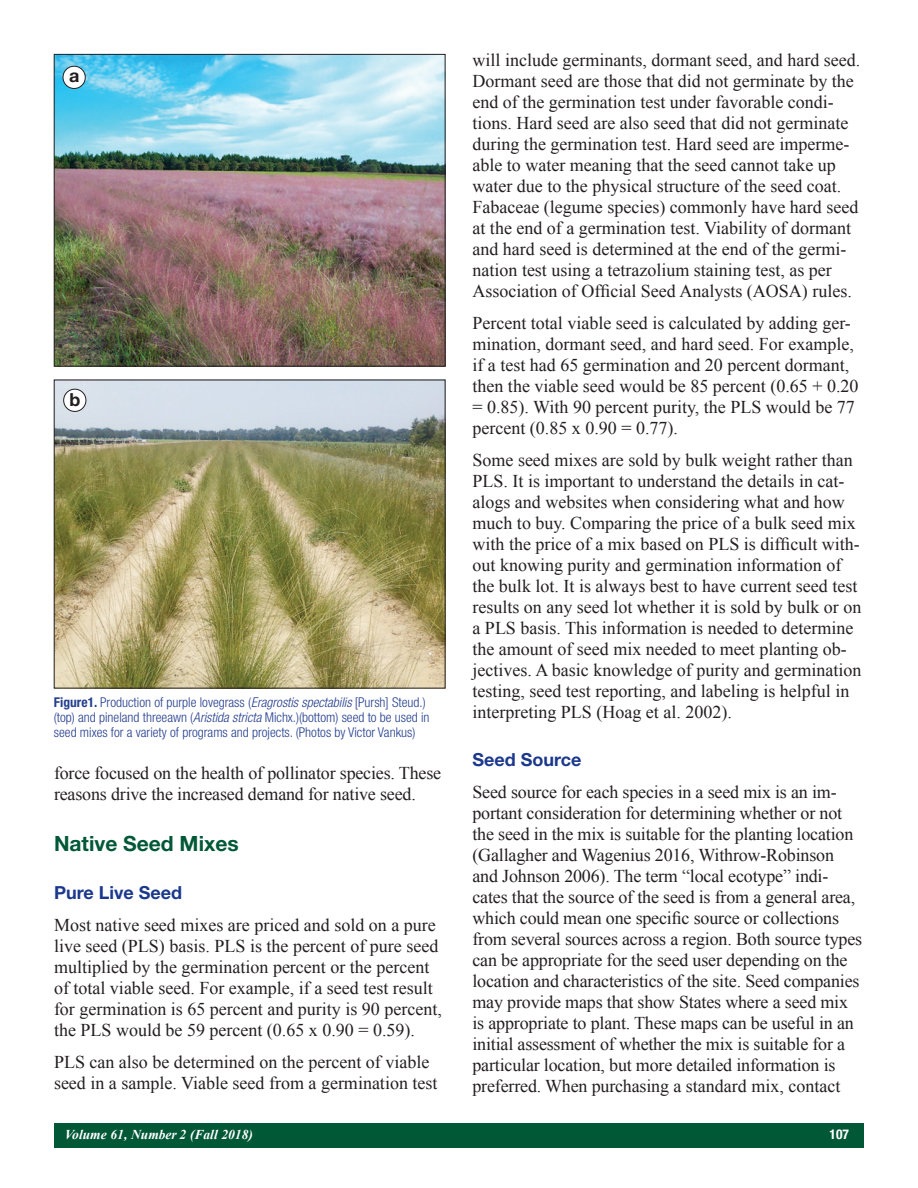
<style>
.page{position:relative;width:918px;height:1188px;background:#fff}
.page>*{position:absolute;margin:0;border:0;box-sizing:border-box;transform-origin:0 0}
.Body_Head_1{font:700 21px "Helvetica Neue LT Std";color:#005837}
.t1{font:18px/21px "Times New Roman";color:#231f20}
.Body_Head_2{font:700 18px "Helvetica Neue LT Std";color:#1b388c}
.Article_Title{font:700 18px "Helvetica Neue LT Std";color:#231f20}
.Captions{font:300 condensed 13.5px/15px "Helvetica Neue LT Std";color:#253f8e}
.t2{font:italic 700 13.5px "Times New Roman";color:#fff}
.t3{font:700 condensed 13.5px "Helvetica Neue LT Std";color:#fff}
.s1{font-weight:700}
.s2{font-style:italic}
</style>
<div class="page">
<div style="left:54px;top:1123px;width:810px;height:25px;background:#005837"></div>
<img style="left:56px;top:56px;width:388px;height:309px">
<div style="left:54px;top:54px;width:392px;height:313px;border:1px solid #231f20"></div>
<img style="left:56px;top:382px;width:388px;height:304px">
<div style="left:54px;top:380px;width:392px;height:308px;border:1px solid #231f20"></div>
<div style="left:63px;top:66px;width:22px;height:22px;background:#fff;border-radius:50%"></div>
<div style="left:63px;top:66px;width:23px;height:23px;border:1px solid #231f20;border-radius:50%"></div>
<div style="left:64px;top:389px;width:22px;height:22px;background:#fff;border-radius:50%"></div>
<div style="left:63px;top:389px;width:23px;height:23px;border:1px solid #231f20;border-radius:50%"></div>
<p class="Article_Title" style="left:69px;top:64px;width:12px">a</p>
<p class="Article_Title" style="left:69px;top:389px;width:12px">b</p>
<p class="Captions" style="left:54px;top:694px;width:377px"><span class="s1">Figure1.</span> Production of purple lovegrass (<span class="s2">Eragrostis spectabilis</span> [Pursh] Steud.) (top) and pineland threeawn (<span class="s2">Aristida stricta</span> Michx.)(bottom) seed to be used in seed mixes for a variety of programs and projects. (Photos by Victor Vankus)</p>
<p class="t1" style="left:54px;top:762px;width:389px">force focused on the health of pollinator species. These reasons drive the increased demand for native seed.</p>
<p class="Body_Head_1" style="left:54px;top:831px;width:186px">Native Seed Mixes</p>
<p class="Body_Head_2" style="left:54px;top:882px;width:130px">Pure Live Seed</p>
<p class="t1" style="left:54px;top:914px;width:389px">Most native seed mixes are priced and sold on a pure live seed (PLS) basis. PLS is the percent of pure seed multiplied by the germination percent or the percent of total viable seed. For example, if a seed test result for germination is 65 percent and purity is 90 percent, the PLS would be 59 percent (0.65 x 0.90 = 0.59).</p>
<p class="t1" style="left:54px;top:1051px;width:385px">PLS can also be determined on the percent of viable seed in a sample. Viable seed from a germination test</p>
<p class="t1" style="left:472px;top:50px;width:389px">will include germinants, dormant seed, and hard seed.<br>Dormant seed are those that did not germinate by the end of the germination test under favorable condi&shy;tions. Hard seed are also seed that did not germinate during the germination test. Hard seed are imperme&shy;able to water meaning that the seed cannot take up water due to the physical structure of the seed coat.<br>Fabaceae (legume species) commonly have hard seed at the end of a germination test. Viability of dormant and hard seed is determined at the end of the germi&shy;nation test using a tetrazolium staining test, as per Association of Official Seed Analysts (AOSA) rules.</p>
<p class="t1" style="left:472px;top:312px;width:388px">Percent total viable seed is calculated by adding ger&shy;mination, dormant seed, and hard seed. For example, if a test had 65 germination and 20 percent dormant, then the viable seed would be 85 percent (0.65 + 0.20 = 0.85). With 90 percent purity, the PLS would be 77 percent (0.85 x 0.90 = 0.77).</p>
<p class="t1" style="left:472px;top:449px;width:390px">Some seed mixes are sold by bulk weight rather than PLS. It is important to understand the details in cat&shy;alogs and websites when considering what and how much to buy. Comparing the price of a bulk seed mix with the price of a mix based on PLS is difficult with&shy;out knowing purity and germination information of the bulk lot. It is always best to have current seed test results on any seed lot whether it is sold by bulk or on a PLS basis. This information is needed to determine the amount of seed mix needed to meet planting ob&shy;jectives. A basic knowledge of purity and germination testing, seed test reporting, and labeling is helpful in interpreting PLS (Hoag et al. 2002).</p>
<p class="Body_Head_2" style="left:472px;top:749px;width:111px">Seed Source</p>
<p class="t1" style="left:472px;top:781px;width:391px">Seed source for each species in a seed mix is an im&shy;portant consideration for determining whether or not the seed in the mix is suitable for the planting location (Gallagher and Wagenius 2016, Withrow-Robinson and Johnson 2006). The term “local ecotype” indi&shy;cates that the source of the seed is from a general area, which could mean one specific source or collections from several sources across a region. Both source types can be appropriate for the seed user depending on the location and characteristics of the site. Seed companies may provide maps that show States where a seed mix is appropriate to plant. These maps can be useful in an initial assessment of whether the mix is suitable for a particular location, but more detailed information is preferred. When purchasing a standard mix, contact</p>
<p class="t2" style="left:65px;top:1125px;width:190px">Volume 61, Number 2 (Fall 2018)</p>
<p class="t3" style="left:830px;top:1126px;width:21px">107</p>
</div>
